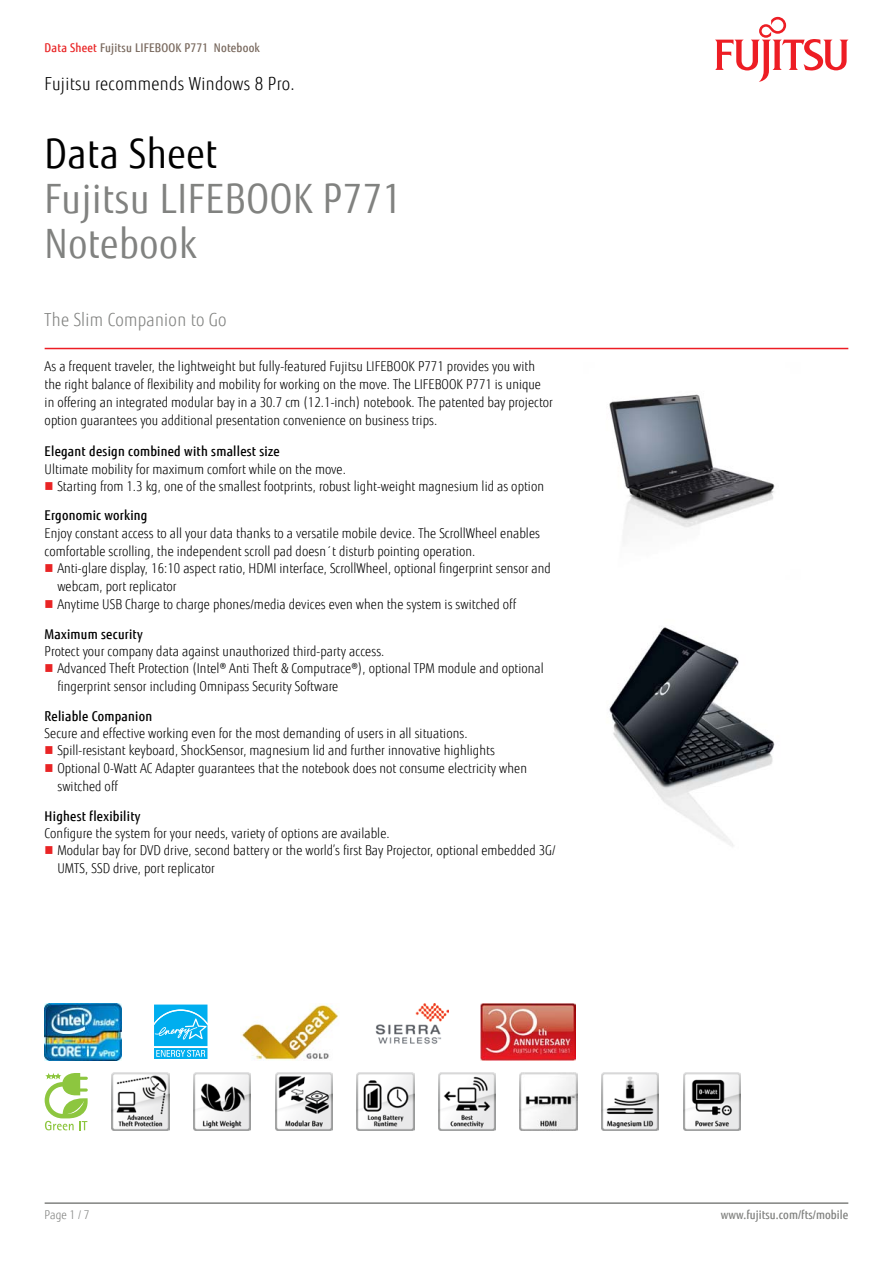
<style>
.page{position:relative;width:893px;height:1263px;background:#fff}
.page>*{position:absolute;margin:0;border:0;box-sizing:border-box;transform-origin:0 0}
.t1{font:40.5px/45px "Fujitsu Sans";letter-spacing:.02em;color:#818280;scale:.9 1}
.t2{font:40.5px "Fujitsu Sans";letter-spacing:.02em;color:#000;scale:.9 1}
.t3{font:300 18px "Fujitsu Sans";letter-spacing:.02em;color:#000;scale:.9 1}
.t4{font:300 18px "Fujitsu Sans";letter-spacing:.02em;color:#818280;scale:.9 1}
.t5{font:300 13.5px/18px "Fujitsu Sans";letter-spacing:.005em;color:#000;scale:.9 1}
.t6{font:500 13.5px "Fujitsu Sans";letter-spacing:.02em;color:#000;scale:.9 1}
.t7{font:500 12px "Fujitsu Sans";letter-spacing:.02em;color:#79695e;scale:.9 1}
.t8{font:500 12px "Fujitsu Sans";letter-spacing:.005em;color:#818280;scale:.9 1}
.t9{font:300 12px "Fujitsu Sans";color:#818280;scale:.9 1}
.s1{color:#e92425}
</style>
<div class="page">
<hr style="left:45px;top:1202px;width:803px;height:2px;background:#818280">
<hr style="left:45px;top:348px;width:803px;height:1px;background:#ed1d24">
<svg style="left:715px;top:17px;width:133px;height:65px"></svg>
<img style="left:609px;top:394px;width:166px;height:134px">
<img style="left:609px;top:627px;width:166px;height:220px">
<img style="left:45px;top:1003px;width:76px;height:58px">
<svg style="left:154px;top:1004px;width:54px;height:55px;background:#32bdf1"></svg>
<img style="left:240px;top:1003px;width:100px;height:58px">
<img style="left:375px;top:1003px;width:74px;height:41px">
<img style="left:480px;top:1003px;width:96px;height:58px">
<svg style="left:45px;top:1073px;width:43px;height:57px"></svg>
<img style="left:112px;top:1073px;width:57px;height:57px">
<img style="left:194px;top:1073px;width:57px;height:57px">
<img style="left:275px;top:1073px;width:58px;height:57px">
<img style="left:357px;top:1073px;width:57px;height:57px">
<img style="left:438px;top:1073px;width:58px;height:57px">
<img style="left:520px;top:1073px;width:57px;height:57px">
<img style="left:601px;top:1073px;width:58px;height:57px">
<img style="left:683px;top:1073px;width:57px;height:57px">
<p class="t7" style="left:45px;top:40px;width:241px"><span class="s1">Data Sheet</span> Fujitsu LIFEBOOK P771 Notebook</p>
<h2 class="t3" style="left:45px;top:73px;width:279px">Fujitsu recommends Windows 8 Pro.</h2>
<h1 class="t2" style="left:45px;top:130px;width:193px">Data Sheet</h1>
<h1 class="t1" style="left:45px;top:177px;width:398px">Fujitsu LIFEBOOK P771<br>Notebook</h1>
<h2 class="t4" style="left:45px;top:309px;width:204px">The Slim Companion to Go</h2>
<p class="t5" style="left:45px;top:357px;width:566px">As a frequent traveler, the lightweight but fully-featured Fujitsu LIFEBOOK P771 provides you with the right balance of flexibility and mobility for working on the move. The LIFEBOOK P771 is unique in offering an integrated modular bay in a 30.7 cm (12.1-inch) notebook. The patented bay projector option guarantees you additional presentation convenience on business trips.</p>
<p class="t6" style="left:45px;top:443px;width:263px">Elegant design combined with smallest size</p>
<p class="t5" style="left:57px;top:460px;width:542px;line-height:17.1px;text-indent:-13px">Ultimate mobility for maximum comfort while on the move.<br>Starting from 1.3 kg, one of the smallest footprints, robust light-weight magnesium lid as option</p>
<p class="t6" style="left:45px;top:507px;width:116px">Ergonomic working</p>
<p class="t5" style="left:45px;top:524px;width:552px">Enjoy constant access to all your data thanks to a versatile mobile device. The ScrollWheel enables comfortable scrolling, the independent scroll pad doesn´t disturb pointing operation.</p>
<p class="t5" style="left:57px;top:559px;width:550px">Anti-glare display, 16:10 aspect ratio, HDMI interface, ScrollWheel, optional fingerprint sensor and webcam, port replicator<br>Anytime USB Charge to charge phones/media devices even when the system is switched off</p>
<p class="t6" style="left:45px;top:625px;width:111px">Maximum security</p>
<p class="t5" style="left:57px;top:642px;width:542px;line-height:17.5px;text-indent:-13px">Protect your company data against unauthorized third-party access.<br>Advanced Theft Protection (Intel® Anti Theft &amp; Computrace®), optional TPM module and optional fingerprint sensor including Omnipass Security Software</p>
<p class="t6" style="left:45px;top:707px;width:121px">Reliable Companion</p>
<p class="t5" style="left:57px;top:724px;width:523px;text-indent:-13px">Secure and effective working even for the most demanding of users in all situations.<br>Spill-resistant keyboard, ShockSensor, magnesium lid and further innovative highlights Optional 0-Watt AC Adapter guarantees that the notebook does not consume electricity when switched off</p>
<p class="t6" style="left:45px;top:808px;width:108px">Highest flexibility</p>
<p class="t5" style="left:57px;top:825px;width:555px;line-height:17.5px;text-indent:-13px">Configure the system for your needs, variety of options are available.<br>Modular bay for DVD drive, second battery or the world’s first Bay Projector, optional embedded 3G/<br>UMTS, SSD drive, port replicator</p>
<p class="t9" style="left:45px;top:1208px;width:51px">Page 1 / 7</p>
<p class="t8" style="left:721px;top:1208px;width:143px">www.fujitsu.com/fts/mobile</p>
</div>
